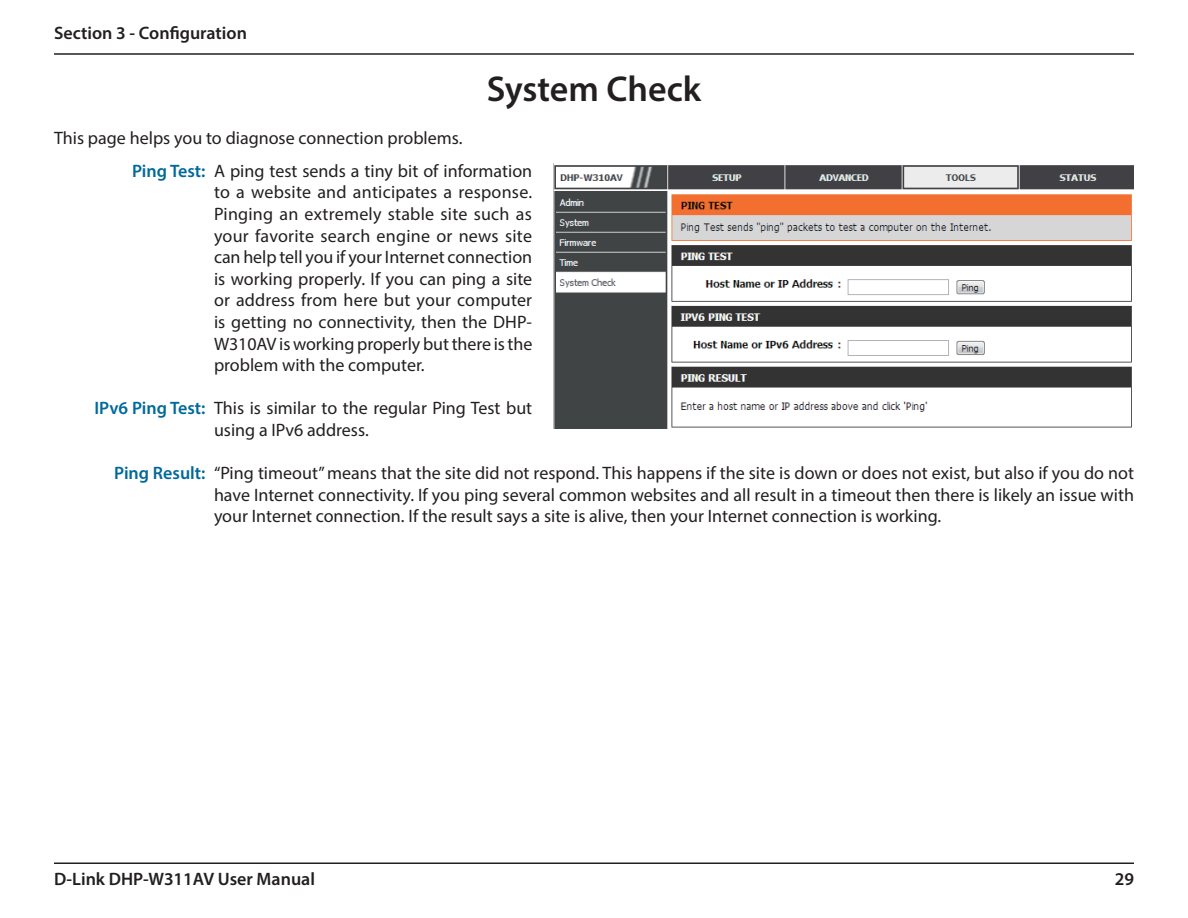
<style>
.page{position:relative;width:1188px;height:918px;background:#fff}
.page>*{position:absolute;margin:0;border:0;box-sizing:border-box;transform-origin:0 0}
.t1{font:600 36px "Myriad Pro";color:#231f20}
.t2{font:18px/21.6px "Myriad Pro";color:#231f20;text-align:justify}
.t3{font:600 18px "Myriad Pro";color:#231f20}
.t4{font:600 18px "Myriad Pro";color:#00699b}
</style>
<div class="page">
<hr style="left:54px;top:53px;width:1080px;height:2px;background:#231f20">
<hr style="left:54px;top:862px;width:1080px;height:2px;background:#231f20">
<img style="left:554px;top:165px;width:580px;height:263px">
<p class="t3" style="left:54px;top:22px;width:194px">Section 3 - Configuration</p>
<h1 class="t1" style="left:487px;top:66px;width:216px">System Check</h1>
<p class="t2" style="left:54px;top:127px;width:410px">This page helps you to diagnose connection problems.</p>
<p class="t4" style="left:132px;top:159px;width:75px">Ping Test:</p>
<p class="t2" style="left:214px;top:160px;width:320px">A ping test sends a tiny bit of information to a website and anticipates a response.<br>Pinging an extremely stable site such as your favorite search engine or news site can help tell you if your Internet connection is working properly. If you can ping a site or address from here but your computer is getting no connectivity, then the DHP-W310AV is working properly but there is the problem with the computer.</p>
<p class="t2" style="left:214px;top:397px;width:320px">This is similar to the regular Ping Test but using a IPv6 address.</p>
<p class="t2" style="left:214px;top:462px;width:922px">“Ping timeout” means that the site did not respond. This happens if the site is down or does not exist, but also if you do not have Internet connectivity. If you ping several common websites and all result in a timeout then there is likely an issue with your Internet connection. If the result says a site is alive, then your Internet connection is working.</p>
<p class="t4" style="left:95px;top:397px;width:112px">IPv6 Ping Test:</p>
<p class="t4" style="left:114px;top:462px;width:93px">Ping Result:</p>
<p class="t3" style="left:54px;top:868px;width:263px">D-Link DHP-W311AV User Manual</p>
<p class="t3" style="left:1115px;top:868px;width:21px">29</p>
</div>
